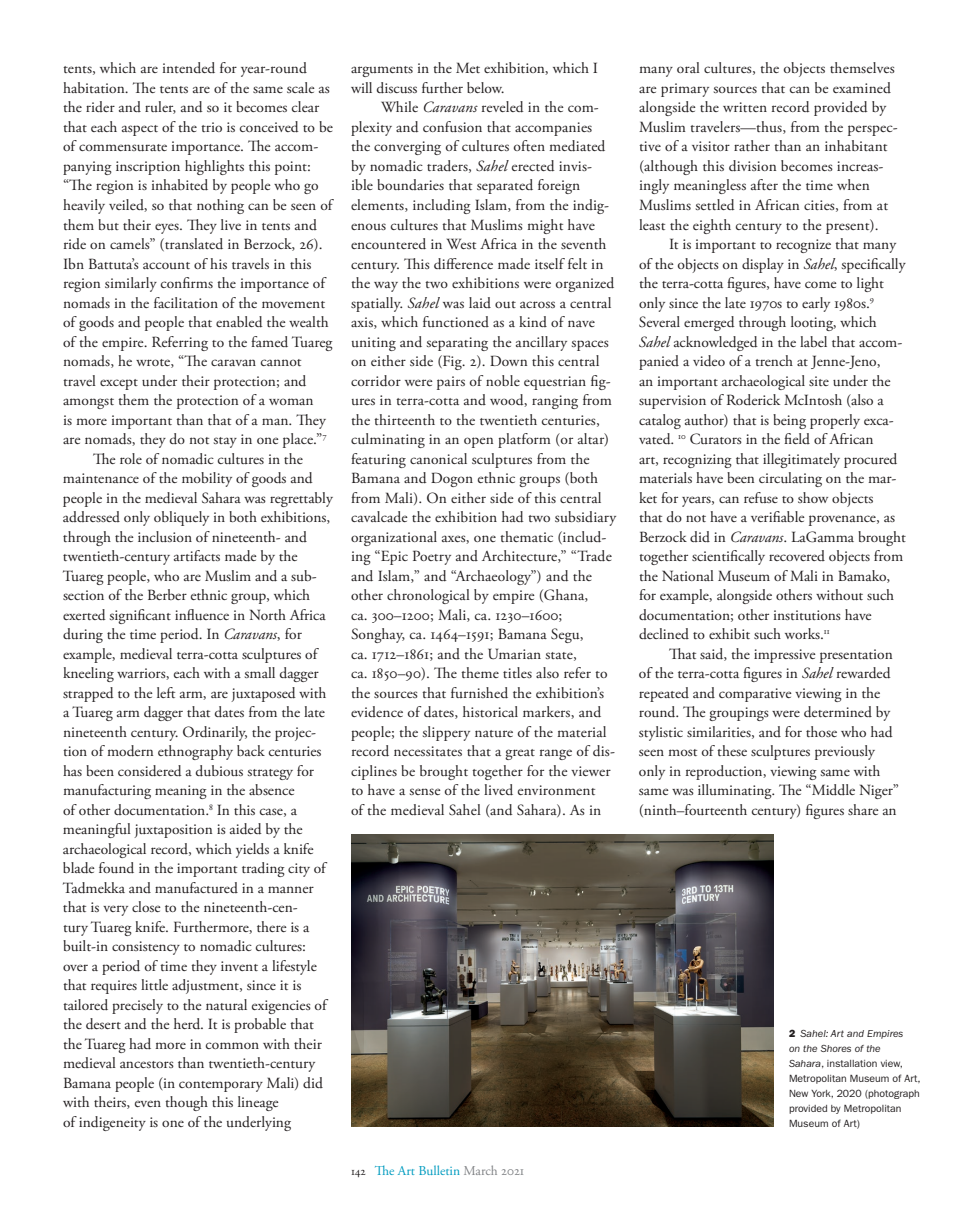
<style>
.page{position:relative;width:972px;height:1229px;background:#fff}
.page>*{position:absolute;margin:0;border:0;box-sizing:border-box;transform-origin:0 0}
.t1{font:15.45px/19.5px "Adobe Garamond Pro";color:#231f20}
.t2{font:13.5px "Adobe Garamond Pro";color:#009bbf}
.t3{font:10.5px/15px "Franklin Gothic LT Pro";color:#231f20}
.s1{font-style:italic}
.s2{font-size:12px;color:#231f20}
.s3{color:#808285}
.s4{font-weight:800}
</style>
<div class="page">
<img style="left:351px;top:834px;width:423px;height:292px">
<p class="t1" style="left:63px;top:59px;width:246px">tents, which are intended for year-round</p>
<p class="t1" style="left:63px;top:79px;width:268px">habitation. The tents are of the same scale as</p>
<p class="t1" style="left:63px;top:98px;width:258px">the rider and ruler, and so it becomes clear</p>
<p class="t1" style="left:63px;top:118px;width:272px">that each aspect of the trio is conceived to be</p>
<p class="t1" style="left:63px;top:137px;width:257px">of commensurate importance. The accom-</p>
<p class="t1" style="left:63px;top:157px;width:249px">panying inscription highlights this point:</p>
<p class="t1" style="left:63px;top:176px;width:257px">“The region is inhabited by people who go</p>
<p class="t1" style="left:63px;top:196px;width:273px">heavily veiled, so that nothing can be seen of</p>
<p class="t1" style="left:63px;top:215px;width:255px">them but their eyes. They live in tents and</p>
<p class="t1" style="left:63px;top:235px;width:261px">ride on camels” (translated in Berzock, 26).</p>
<p class="t1" style="left:63px;top:254px;width:250px">Ibn Battuta’s account of his travels in this</p>
<p class="t1" style="left:63px;top:274px;width:265px">region similarly confirms the importance of</p>
<p class="t1" style="left:63px;top:293px;width:264px">nomads in the facilitation of the movement</p>
<p class="t1" style="left:63px;top:313px;width:267px">of goods and people that enabled the wealth</p>
<p class="t1" style="left:63px;top:332px;width:271px">of the empire. Referring to the famed Tuareg</p>
<p class="t1" style="left:63px;top:352px;width:240px">nomads, he wrote, “The caravan cannot</p>
<p class="t1" style="left:63px;top:371px;width:245px">travel except under their protection; and</p>
<p class="t1" style="left:63px;top:391px;width:252px">amongst them the protection of a woman</p>
<p class="t1" style="left:63px;top:410px;width:264px">is more important than that of a man. They</p>
<p class="t1" style="left:63px;top:430px;width:265px">are nomads, they do not stay in one place.”<sup>7</sup></p>
<p class="t1" style="left:93px;top:449px;width:211px">The role of nomadic cultures in the</p>
<p class="t1" style="left:63px;top:469px;width:251px">maintenance of the mobility of goods and</p>
<p class="t1" style="left:63px;top:488px;width:271px">people in the medieval Sahara was regrettably</p>
<p class="t1" style="left:63px;top:508px;width:269px">addressed only obliquely in both exhibitions,</p>
<p class="t1" style="left:63px;top:527px;width:245px">through the inclusion of nineteenth- and</p>
<p class="t1" style="left:63px;top:547px;width:236px">twentieth-century artifacts made by the</p>
<p class="t1" style="left:63px;top:566px;width:255px">Tuareg people, who are Muslim and a sub-</p>
<p class="t1" style="left:63px;top:586px;width:249px">section of the Berber ethnic group, which</p>
<p class="t1" style="left:63px;top:605px;width:264px">exerted significant influence in North Africa</p>
<p class="t1" style="left:63px;top:625px;width:240px">during the time period. In <span class="s1">Caravans</span>, for</p>
<p class="t1" style="left:63px;top:644px;width:258px">example, medieval terra-cotta sculptures of</p>
<p class="t1" style="left:63px;top:664px;width:257px">kneeling warriors, each with a small dagger</p>
<p class="t1" style="left:63px;top:683px;width:265px">strapped to the left arm, are juxtaposed with</p>
<p class="t1" style="left:63px;top:703px;width:264px">a Tuareg arm dagger that dates from the late</p>
<p class="t1" style="left:63px;top:722px;width:255px">nineteenth century. Ordinarily, the projec-</p>
<p class="t1" style="left:63px;top:742px;width:260px">tion of modern ethnography back centuries</p>
<p class="t1" style="left:63px;top:761px;width:253px">has been considered a dubious strategy for</p>
<p class="t1" style="left:63px;top:781px;width:233px">manufacturing meaning in the absence</p>
<p class="t1" style="left:63px;top:800px;width:236px">of other documentation.<sup>8</sup> In this case, a</p>
<p class="t1" style="left:63px;top:820px;width:241px">meaningful juxtaposition is aided by the</p>
<p class="t1" style="left:63px;top:839px;width:252px">archaeological record, which yields a knife</p>
<p class="t1" style="left:63px;top:859px;width:266px">blade found in the important trading city of</p>
<p class="t1" style="left:63px;top:878px;width:252px">Tadmekka and manufactured in a manner</p>
<p class="t1" style="left:63px;top:898px;width:236px">that is very close to the nineteenth-cen-</p>
<p class="t1" style="left:63px;top:917px;width:248px">tury Tuareg knife. Furthermore, there is a</p>
<p class="t1" style="left:63px;top:937px;width:245px">built-in consistency to nomadic cultures:</p>
<p class="t1" style="left:63px;top:956px;width:255px">over a period of time they invent a lifestyle</p>
<p class="t1" style="left:63px;top:976px;width:240px">that requires little adjustment, since it is</p>
<p class="t1" style="left:63px;top:995px;width:267px">tailored precisely to the natural exigencies of</p>
<p class="t1" style="left:63px;top:1015px;width:252px">the desert and the herd. It is probable that</p>
<p class="t1" style="left:63px;top:1034px;width:260px">the Tuareg had more in common with their</p>
<p class="t1" style="left:63px;top:1054px;width:254px">medieval ancestors than twentieth-century</p>
<p class="t1" style="left:63px;top:1073px;width:262px">Bamana people (in contemporary Mali) did</p>
<p class="t1" style="left:63px;top:1093px;width:217px">with theirs, even though this lineage</p>
<p class="t1" style="left:63px;top:1112px;width:229px">of indigeneity is one of the underlying</p>
<p class="t1" style="left:351px;top:59px;width:249px">arguments in the Met exhibition, which I will discuss further below.</p>
<p class="t1" style="left:351px;top:98px;width:267px;text-indent:30px">While <span class="s1">Caravans</span> reveled in the com&shy;plexity and confusion that accompanies<br>the converging of cultures often mediated by nomadic traders, <span class="s1">Sahel</span> erected invis&shy;ible boundaries that separated foreign elements, including Islam, from the indig&shy;enous cultures that Muslims might have encountered in West Africa in the seventh century. This difference made itself felt in the way the two exhibitions were organized spatially. <span class="s1">Sahel</span> was laid out across a central axis, which functioned as a kind of nave uniting and separating the ancillary spaces on either side (Fig. 2). Down this central corridor were pairs of noble equestrian fig&shy;ures in terra-cotta and wood, ranging from the thirteenth to the twentieth centuries, culminating in an open platform (or altar) featuring canonical sculptures from the Bamana and Dogon ethnic groups (both from Mali). On either side of this central cavalcade the exhibition had two subsidiary organizational axes, one thematic (includ&shy;ing “Epic Poetry and Architecture,” “Trade and Islam,” and “Archaeology”) and the other chronological by empire (Ghana,<br>ca. 300–1200; Mali, ca. 1230–1600; Songhay, ca. 1464–1591; Bamana Segu,<br>ca. 1712–1861; and the Umarian state,<br>ca. 1850–90). The theme titles also refer to the sources that furnished the exhibition’s evidence of dates, historical markers, and people; the slippery nature of the material record necessitates that a great range of dis&shy;ciplines be brought together for the viewer to have a sense of the lived environment<br>of the medieval Sahel (and Sahara). As in</p>
<p class="t2" style="left:351px;top:1162px;width:175px"><span class="s2">142</span> The Art Bulletin <span class="s3">March 2021</span></p>
<p class="t1" style="left:639px;top:59px;width:260px">many oral cultures, the objects themselves are primary sources that can be examined alongside the written record provided by Muslim travelers—thus, from the perspec&shy;tive of a visitor rather than an inhabitant (although this division becomes increas&shy;ingly meaningless after the time when Muslims settled in African cities, from at least the eighth century to the present).</p>
<p class="t1" style="left:639px;top:235px;width:268px;text-indent:30px">It is important to recognize that many of the objects on display in <span class="s1">Sahel</span>, specifically the terra-cotta figures, have come to light only since the late 1970s to early 1980s.<sup>9<br></sup>Several emerged through looting, which <span class="s1">Sahel</span> acknowledged in the label that accom&shy;panied a video of a trench at Jenne-Jeno,<br>an important archaeological site under the supervision of Roderick McIntosh (also a catalog author) that is being properly exca&shy;vated. <sup>10</sup> Curators in the field of African<br>art, recognizing that illegitimately procured materials have been circulating on the mar&shy;ket for years, can refuse to show objects<br>that do not have a verifiable provenance, as Berzock did in <span class="s1">Caravans</span>. LaGamma brought together scientifically recovered objects from the National Museum of Mali in Bamako, for example, alongside others without such documentation; other institutions have declined to exhibit such works.<sup>11</sup></p>
<p class="t1" style="left:639px;top:644px;width:261px;text-indent:30px">That said, the impressive presentation of the terra-cotta figures in <span class="s1">Sahel</span> rewarded repeated and comparative viewing in the round. The groupings were determined by stylistic similarities, and for those who had seen most of these sculptures previously only in reproduction, viewing same with same was illuminating. The “Middle Niger” (ninth–fourteenth century) figures share an</p>
<p class="t3" style="left:789px;top:1026px;width:133px"><span class="s4">2</span> <span class="s1">Sahel: Art and Empires<br>on the Shores of the<br>Sahara</span>, installation view,<br>Metropolitan Museum of Art,<br>New York, 2020 (photograph provided by Metropolitan<br>Museum of Art)</p>
</div>
